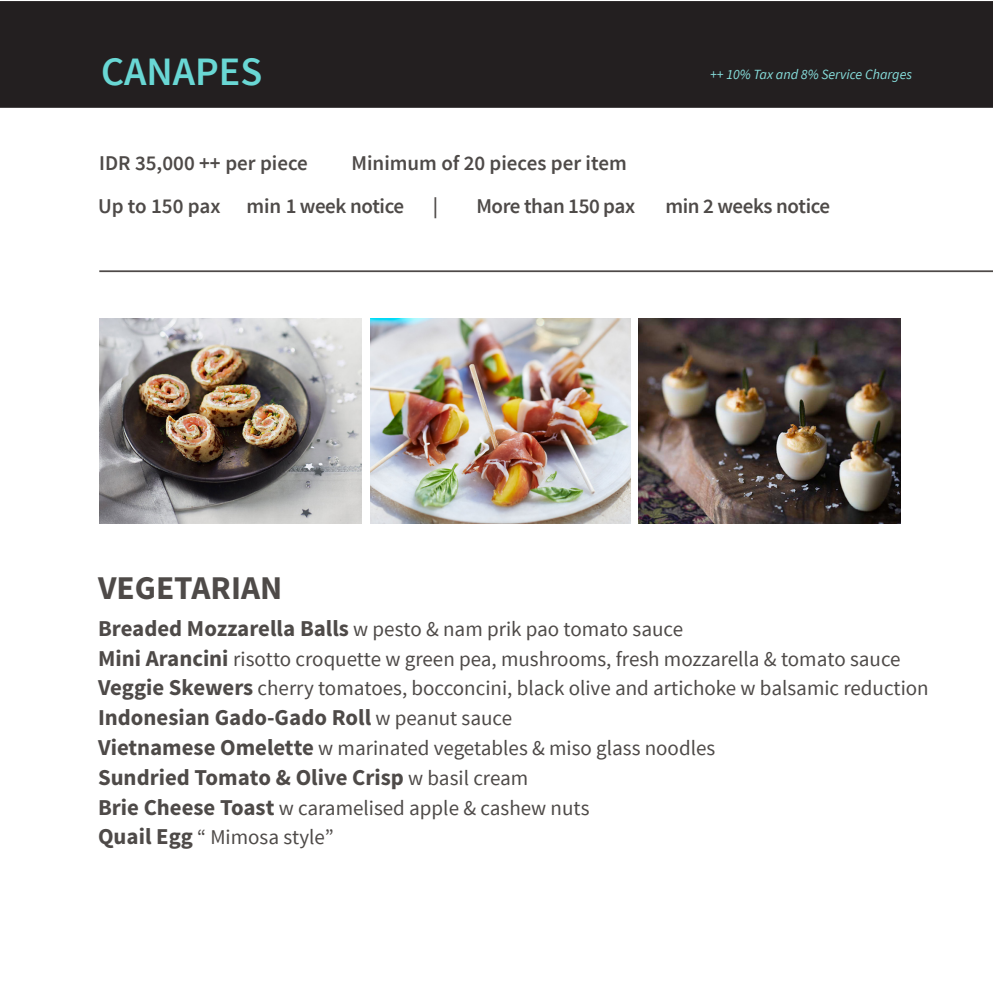
<style>
.page{position:relative;width:993px;height:993px;background:#fff}
.page>*{position:absolute;margin:0;border:0;box-sizing:border-box;transform-origin:0 0}
.t1{font:600 40.25px "Source Sans Pro";color:#69d7d4}
.t2{font:700 33.25px "Source Sans Pro";color:#4e4a48}
.t3{font:700 22.75px "Source Sans Pro";color:#4e4a48}
.t4{font:21px "Source Sans Pro";color:#4e4a48}
.t5{font:600 21px "Source Sans Pro";letter-spacing:-.01em;color:#4e4a48}
.t6{font:italic 14px "Source Sans Pro";color:#87dfdd}
.s1{font-weight:700;font-size:22.75px}
.s2{font-weight:400;font-size:21px}
</style>
<div class="page">
<hr style="left:99px;top:270px;width:893px;height:2px;background:#4e4a48">
<img style="left:99px;top:318px;width:262px;height:205px">
<img style="left:370px;top:318px;width:260px;height:205px">
<img style="left:638px;top:318px;width:262px;height:205px">
<div style="left:1px;top:2px;width:990px;height:105px;background:#231f20"></div>
<div style="left:0;top:1px;width:992px;height:107px;border:2px solid #231f20"></div>
<p class="t1" style="left:101px;top:46px;width:162px">CANAPES</p>
<p class="t6" style="left:710px;top:65px;width:203px">++ 10% Tax and 8% Service Charges</p>
<p class="t5" style="left:99px;top:149px;width:210px">IDR 35,000 ++ per piece</p>
<p class="t5" style="left:351px;top:149px;width:277px">Minimum of 20 pieces per item</p>
<p class="t5" style="left:98px;top:193px;width:307px">Up to 150 pax min 1 week notice</p>
<p class="t5" style="left:432px;top:193px;width:7px">|</p>
<p class="t5" style="left:476px;top:193px;width:160px">More than 150 pax</p>
<p class="t5" style="left:665px;top:193px;width:166px">min 2 weeks notice</p>
<p class="t2" style="left:98px;top:566px;width:186px">VEGETARIAN</p>
<p class="t4" style="left:98px;top:615px;width:586px"><span class="s1">Breaded Mozzarella Balls</span> w pesto &amp; nam prik pao tomato sauce</p>
<p class="t4" style="left:98px;top:645px;width:803px"><span class="s1">Mini Arancini</span> risotto croquette w green pea, mushrooms, fresh mozzarella &amp; tomato sauce</p>
<p class="t4" style="left:98px;top:675px;width:832px"><span class="s1">Veggie Skewers</span> cherry tomatoes, bocconcini, black olive and artichoke w balsamic reduction</p>
<p class="t3" style="left:98px;top:702px;width:415px">Indonesian Gado-Gado Roll <span class="s2">w peanut sauce</span></p>
<p class="t4" style="left:98px;top:734px;width:618px"><span class="s1">Vietnamese Omelette</span> w marinated vegetables &amp; miso glass noodles</p>
<p class="t3" style="left:98px;top:762px;width:431px">Sundried Tomato &amp; Olive Crisp <span class="s2">w basil cream</span></p>
<p class="t4" style="left:98px;top:794px;width:492px"><span class="s1">Brie Cheese Toast</span> w caramelised apple &amp; cashew nuts</p>
<p class="t4" style="left:98px;top:824px;width:237px"><span class="s1">Quail Egg</span> “ Mimosa style”</p>
</div>
